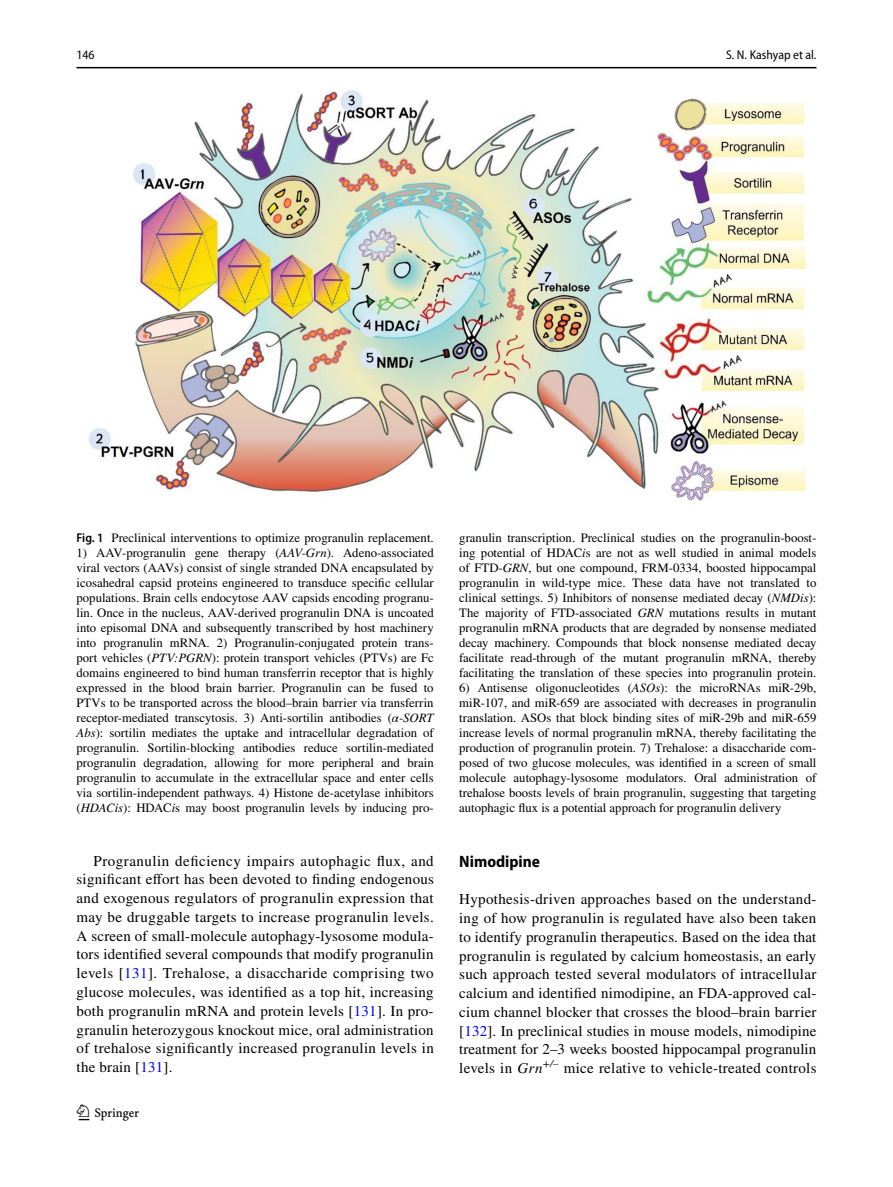
<style>
.page{position:relative;width:893px;height:1187px;background:#fff}
.page>*{position:absolute;margin:0;border:0;box-sizing:border-box;transform-origin:0 0}
.t1{font:22.5px "Springnew Regular 3";color:#000}
.t2{font:700 semi-condensed 16.5px "Myriad Pro";color:#000}
.t3{font:15px/18.8px "STIX";letter-spacing:.02em;color:#000;text-align:justify}
.t4{font:12.75px/15px "STIX";color:#000;text-align:justify}
.t5{font:semi-condensed 12.75px "Myriad Pro";color:#000}
.s1{font-family:"Myriad Pro";font-weight:600;font-stretch:semi-condensed}
.s2{font-style:italic}
.s3{color:#00f}
</style>
<div class="page">
<hr style="left:77px;top:67px;width:739px;height:1px;background:#000">
<img style="left:89px;top:90px;width:717px;height:411px">
<p class="t5" style="left:77px;top:48px;width:20px">146</p>
<p class="t5" style="left:726px;top:48px;width:92px">S. N. Kashyap et al.</p>
<p class="t4" style="left:77px;top:531px;width:359px"><span class="s1">Fig. 1</span> Preclinical interventions to optimize progranulin replacement.</p>
<p class="t4" style="left:77px;top:546px;width:359px">1) AAV-progranulin gene therapy (<span class="s2">AAV-Grn</span>). Adeno-associated viral vectors (AAVs) consist of single stranded DNA encapsulated by icosahedral capsid proteins engineered to transduce specific cellular populations. Brain cells endocytose AAV capsids encoding progranu&shy;lin. Once in the nucleus, AAV-derived progranulin DNA is uncoated into episomal DNA and subsequently transcribed by host machinery into progranulin mRNA. 2) Progranulin-conjugated protein trans&shy;port vehicles (<span class="s2">PTV:PGRN</span>): protein transport vehicles (PTVs) are Fc domains engineered to bind human transferrin receptor that is highly expressed in the blood brain barrier. Progranulin can be fused to PTVs to be transported across the blood–brain barrier via transferrin receptor-mediated transcytosis. 3) Anti-sortilin antibodies (<span class="s2">α-SORT Abs</span>): sortilin mediates the uptake and intracellular degradation of progranulin. Sortilin-blocking antibodies reduce sortilin-mediated progranulin degradation, allowing for more peripheral and brain progranulin to accumulate in the extracellular space and enter cells via sortilin-independent pathways. 4) Histone de-acetylase inhibitors (<span class="s2">HDACis</span>): HDAC<span class="s2">i</span>s may boost progranulin levels by inducing pro-</p>
<p class="t4" style="left:459px;top:531px;width:359px">granulin transcription. Preclinical studies on the progranulin-boost&shy;ing potential of HDAC<span class="s2">i</span>s are not as well studied in animal models of FTD-<span class="s2">GRN</span>, but one compound, FRM-0334, boosted hippocampal progranulin in wild-type mice. These data have not translated to clinical settings. 5) Inhibitors of nonsense mediated decay (<span class="s2">NMDis</span>):<br>The majority of FTD-associated <span class="s2">GRN</span> mutations results in mutant progranulin mRNA products that are degraded by nonsense mediated decay machinery. Compounds that block nonsense mediated decay facilitate read-through of the mutant progranulin mRNA, thereby facilitating the translation of these species into progranulin protein.</p>
<p class="t4" style="left:459px;top:681px;width:359px">6) Antisense oligonucleotides (<span class="s2">ASOs</span>): the microRNAs miR-29b, miR-107, and miR-659 are associated with decreases in progranulin translation. ASOs that block binding sites of miR-29b and miR-659 increase levels of normal progranulin mRNA, thereby facilitating the production of progranulin protein. 7) Trehalose: a disaccharide com&shy;posed of two glucose molecules, was identified in a screen of small molecule autophagy-lysosome modulators. Oral administration of trehalose boosts levels of brain progranulin, suggesting that targeting autophagic flux is a potential approach for progranulin delivery</p>
<p class="t3" style="left:77px;top:852px;width:359px;text-indent:17px">Progranulin deficiency impairs autophagic flux, and significant effort has been devoted to finding endogenous and exogenous regulators of progranulin expression that may be druggable targets to increase progranulin levels.<br>A screen of small-molecule autophagy-lysosome modula&shy;tors identified several compounds that modify progranulin levels [<span class="s3">131</span>]. Trehalose, a disaccharide comprising two glucose molecules, was identified as a top hit, increasing both progranulin mRNA and protein levels [<span class="s3">131</span>]. In pro&shy;granulin heterozygous knockout mice, oral administration of trehalose significantly increased progranulin levels in the brain [<span class="s3">131</span>].</p>
<p class="t2" style="left:459px;top:852px;width:82px">Nimodipine</p>
<p class="t3" style="left:459px;top:890px;width:359px">Hypothesis-driven approaches based on the understand&shy;ing of how progranulin is regulated have also been taken to identify progranulin therapeutics. Based on the idea that progranulin is regulated by calcium homeostasis, an early such approach tested several modulators of intracellular calcium and identified nimodipine, an FDA-approved cal&shy;cium channel blocker that crosses the blood–brain barrier [<span class="s3">132</span>]. In preclinical studies in mouse models, nimodipine treatment for 2–3 weeks boosted hippocampal progranulin levels in <span class="s2">Grn</span><sup>+</sup><sup>/–</sup> mice relative to vehicle-treated controls</p>
<h1 class="t1" style="left:79px;top:1104px;width:62px">1 3</h1>
</div>
